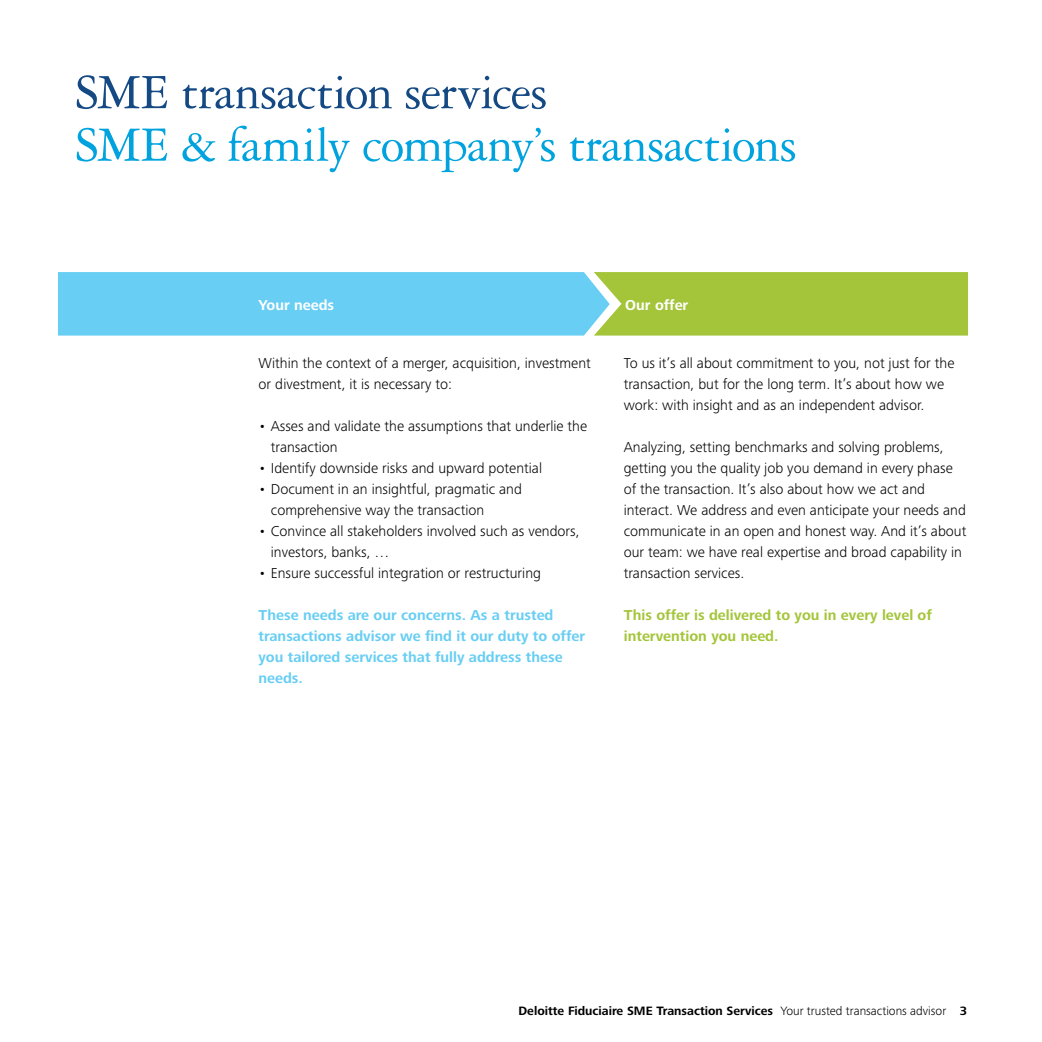
<style>
.page{position:relative;width:1042px;height:1042px;background:#fff}
.page>*{position:absolute;margin:0;border:0;box-sizing:border-box;transform-origin:0 0}
.t1{font:52.5px "Garamond 3 LT Std";letter-spacing:-.015em;color:#00a3de}
.t2{font:52.5px "Garamond 3 LT Std";letter-spacing:-.02em;color:#144983}
.t3{font:300 14.88px/21px "Frutiger Next Pro";color:#000}
.t4{font:700 14.88px/21px "Frutiger Next Pro";color:#68cef3}
.t5{font:700 14.88px/21px "Frutiger Next Pro";color:#a4c53a}
.t6{font:700 14.88px "Frutiger Next Pro";color:#fff}
.t7{font:700 12.6px "Frutiger Next Pro";color:#000}
.s1{font-weight:300}
</style>
<div class="page">
<svg style="left:58px;top:272px;width:910px;height:64px;background:#82cbab"></svg>
<h1 class="t2" style="left:75px;top:64px;width:474px">SME transaction services</h1>
<h1 class="t1" style="left:75px;top:116px;width:723px">SME &amp; family company’s transactions</h1>
<p class="t6" style="left:258px;top:296px;width:77px">Your needs</p>
<p class="t6" style="left:625px;top:296px;width:65px">Our offer</p>
<p class="t3" style="left:258px;top:352px;width:334px">Within the context of a merger, acquisition, investment or divestment, it is necessary to:</p>
<p class="t3" style="left:271px;top:415px;width:318px;text-indent:-12px">• Asses and validate the assumptions that underlie the transaction</p>
<p class="t3" style="left:258px;top:457px;width:285px">• Identify downside risks and upward potential</p>
<p class="t3" style="left:271px;top:478px;width:253px;text-indent:-12px">• Document in an insightful, pragmatic and comprehensive way the transaction</p>
<p class="t3" style="left:271px;top:520px;width:310px;text-indent:-12px">• Convince all stakeholders involved such as vendors, investors, banks, …</p>
<p class="t3" style="left:258px;top:562px;width:284px">• Ensure successful integration or restructuring</p>
<p class="t4" style="left:258px;top:604px;width:328px">These needs are our concerns. As a trusted transactions advisor we find it our duty to offer you tailored services that fully address these needs.</p>
<p class="t3" style="left:624px;top:352px;width:332px">To us it’s all about commitment to you, not just for the transaction, but for the long term. It’s about how we work: with insight and as an independent advisor.</p>
<p class="t3" style="left:624px;top:436px;width:344px">Analyzing, setting benchmarks and solving problems, getting you the quality job you demand in every phase of the transaction. It’s also about how we act and interact. We address and even anticipate your needs and communicate in an open and honest way. And it’s about our team: we have real expertise and broad capability in transaction services.</p>
<p class="t5" style="left:624px;top:604px;width:310px">This offer is delivered to you in every level of intervention you need.</p>
<p class="t7" style="left:518px;top:1004px;width:450px">Deloitte Fiduciaire SME Transaction Services <span class="s1">Your trusted transactions advisor</span> 3</p>
</div>
